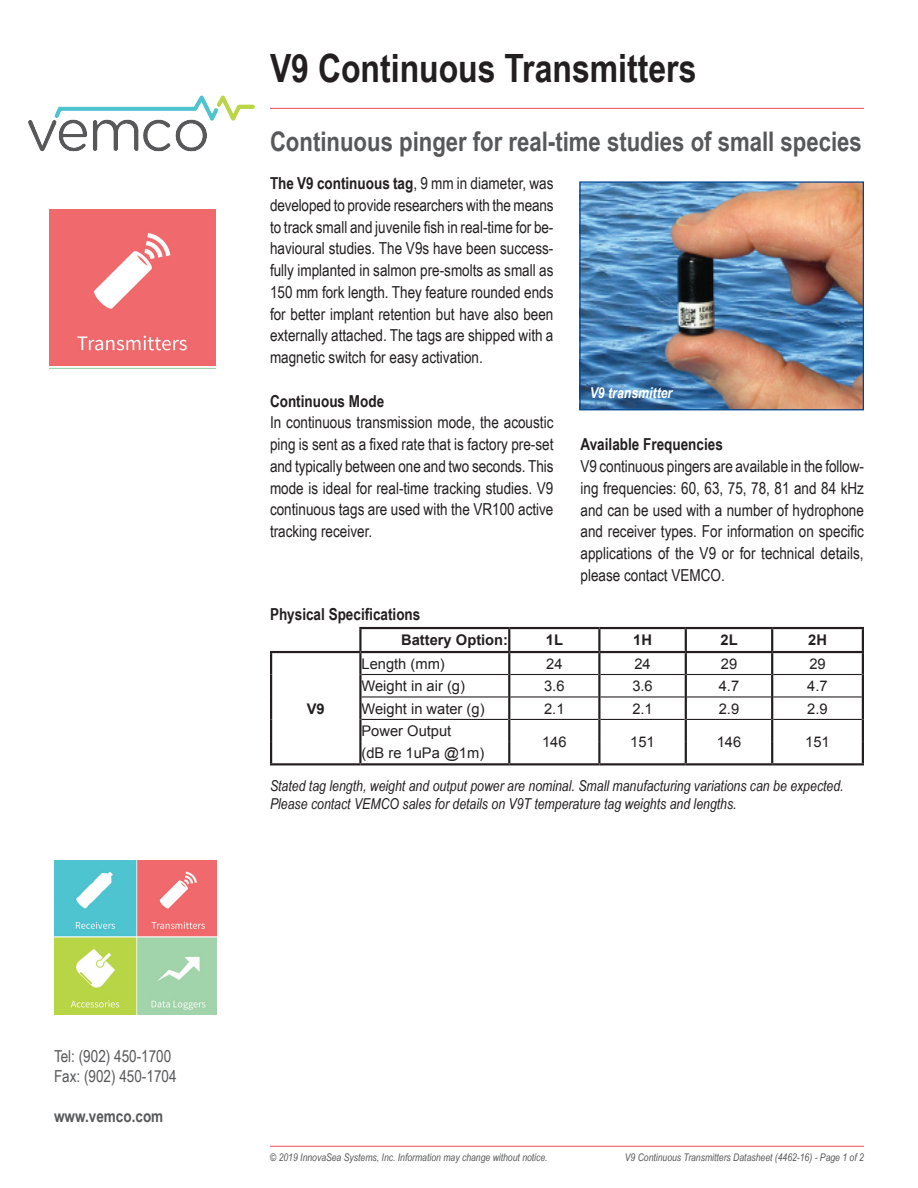
<style>
.page{position:relative;width:918px;height:1188px;background:#fff}
.page>*{position:absolute;margin:0;border:0;box-sizing:border-box;transform-origin:0 0}
.t1{font:700 39px "Arial Narrow";color:#231f20}
.t2{font:700 27px "Arial Narrow";color:#57585a}
.t3{font:16.5px/21.8px "Arial Narrow";color:#231f20;text-align:justify}
.t4{font:700 16.5px "Arial Narrow";color:#231f20}
.t5{font:16.5px/19.8px "Arial Narrow";color:#57585a}
.t6{font:700 16.5px "Arial Narrow";color:#57585a}
.t7{font:italic 15px/18px "Arial Narrow";color:#231f20}
.t8{font:italic 700 15px "Arial Narrow";color:#fff}
.t9{font:14.7px "Arial";color:#231f20}
.t10{font:700 14.7px "Arial";color:#231f20}
.t11{font:italic 10.5px "Arial Narrow";color:#57585a}
.s1{font-weight:700}
</style>
<div class="page">
<img style="left:581px;top:183px;width:281px;height:225px">
<div style="left:579px;top:181px;width:285px;height:229px;border:1px solid #02448d"></div>
<hr style="left:359px;top:629px;width:3px;height:22px;background:#231f20">
<hr style="left:359px;top:627px;width:150px;height:2px;background:#231f20">
<hr style="left:509px;top:627px;width:90px;height:2px;background:#231f20">
<hr style="left:599px;top:627px;width:87px;height:2px;background:#231f20">
<hr style="left:686px;top:627px;width:86px;height:2px;background:#231f20">
<hr style="left:772px;top:627px;width:92px;height:2px;background:#231f20">
<hr style="left:508px;top:629px;width:2px;height:22px;background:#231f20">
<hr style="left:598px;top:629px;width:3px;height:22px;background:#231f20">
<hr style="left:685px;top:629px;width:2px;height:22px;background:#231f20">
<hr style="left:771px;top:629px;width:2px;height:22px;background:#231f20">
<hr style="left:862px;top:629px;width:2px;height:22px;background:#231f20">
<hr style="left:270px;top:651px;width:90px;height:2px;background:#231f20">
<hr style="left:360px;top:651px;width:149px;height:2px;background:#231f20">
<hr style="left:509px;top:651px;width:90px;height:2px;background:#231f20">
<hr style="left:599px;top:651px;width:87px;height:2px;background:#231f20">
<hr style="left:686px;top:651px;width:86px;height:2px;background:#231f20">
<hr style="left:772px;top:651px;width:92px;height:2px;background:#231f20">
<hr style="left:362px;top:674px;width:146px;height:1px;background:#231f20">
<hr style="left:510px;top:674px;width:88px;height:1px;background:#231f20">
<hr style="left:601px;top:674px;width:84px;height:1px;background:#231f20">
<hr style="left:687px;top:674px;width:84px;height:1px;background:#231f20">
<hr style="left:773px;top:674px;width:89px;height:1px;background:#231f20">
<hr style="left:362px;top:696px;width:146px;height:2px;background:#231f20">
<hr style="left:510px;top:696px;width:88px;height:2px;background:#231f20">
<hr style="left:601px;top:696px;width:84px;height:2px;background:#231f20">
<hr style="left:687px;top:696px;width:84px;height:2px;background:#231f20">
<hr style="left:773px;top:696px;width:89px;height:2px;background:#231f20">
<hr style="left:362px;top:719px;width:146px;height:1px;background:#231f20">
<hr style="left:510px;top:719px;width:88px;height:1px;background:#231f20">
<hr style="left:601px;top:719px;width:84px;height:1px;background:#231f20">
<hr style="left:687px;top:719px;width:84px;height:1px;background:#231f20">
<hr style="left:773px;top:719px;width:89px;height:1px;background:#231f20">
<hr style="left:270px;top:763px;width:90px;height:2px;background:#231f20">
<hr style="left:360px;top:763px;width:149px;height:2px;background:#231f20">
<hr style="left:509px;top:763px;width:90px;height:2px;background:#231f20">
<hr style="left:599px;top:763px;width:87px;height:2px;background:#231f20">
<hr style="left:686px;top:763px;width:86px;height:2px;background:#231f20">
<hr style="left:772px;top:763px;width:92px;height:2px;background:#231f20">
<hr style="left:270px;top:653px;width:2px;height:22px;background:#231f20">
<hr style="left:270px;top:675px;width:2px;height:22px;background:#231f20">
<hr style="left:270px;top:697px;width:2px;height:22px;background:#231f20">
<hr style="left:270px;top:719px;width:2px;height:23px;background:#231f20">
<hr style="left:270px;top:742px;width:2px;height:21px;background:#231f20">
<hr style="left:359px;top:653px;width:3px;height:22px;background:#231f20">
<hr style="left:508px;top:653px;width:2px;height:22px;background:#231f20">
<hr style="left:598px;top:653px;width:3px;height:22px;background:#231f20">
<hr style="left:685px;top:653px;width:2px;height:22px;background:#231f20">
<hr style="left:771px;top:653px;width:2px;height:22px;background:#231f20">
<hr style="left:862px;top:653px;width:2px;height:22px;background:#231f20">
<hr style="left:359px;top:675px;width:3px;height:22px;background:#231f20">
<hr style="left:508px;top:675px;width:2px;height:22px;background:#231f20">
<hr style="left:598px;top:675px;width:3px;height:22px;background:#231f20">
<hr style="left:685px;top:675px;width:2px;height:22px;background:#231f20">
<hr style="left:771px;top:675px;width:2px;height:22px;background:#231f20">
<hr style="left:862px;top:675px;width:2px;height:22px;background:#231f20">
<hr style="left:359px;top:697px;width:3px;height:22px;background:#231f20">
<hr style="left:508px;top:697px;width:2px;height:22px;background:#231f20">
<hr style="left:598px;top:697px;width:3px;height:22px;background:#231f20">
<hr style="left:685px;top:697px;width:2px;height:22px;background:#231f20">
<hr style="left:771px;top:697px;width:2px;height:22px;background:#231f20">
<hr style="left:862px;top:697px;width:2px;height:22px;background:#231f20">
<hr style="left:359px;top:719px;width:3px;height:23px;background:#231f20">
<hr style="left:508px;top:719px;width:2px;height:23px;background:#231f20">
<hr style="left:598px;top:719px;width:3px;height:23px;background:#231f20">
<hr style="left:685px;top:719px;width:2px;height:23px;background:#231f20">
<hr style="left:771px;top:719px;width:2px;height:23px;background:#231f20">
<hr style="left:862px;top:719px;width:2px;height:23px;background:#231f20">
<hr style="left:359px;top:742px;width:3px;height:21px;background:#231f20">
<hr style="left:508px;top:742px;width:2px;height:21px;background:#231f20">
<hr style="left:598px;top:742px;width:3px;height:21px;background:#231f20">
<hr style="left:685px;top:742px;width:2px;height:21px;background:#231f20">
<hr style="left:771px;top:742px;width:2px;height:21px;background:#231f20">
<hr style="left:862px;top:742px;width:2px;height:21px;background:#231f20">
<hr style="left:270px;top:1146px;width:594px;height:1px;background:#ef4b5e">
<img style="left:49px;top:210px;width:167px;height:158px">
<hr style="left:270px;top:108px;width:594px;height:1px;background:#ef4b5e">
<img style="left:28px;top:95px;width:227px;height:57px">
<img style="left:54px;top:861px;width:163px;height:153px">
<h1 class="t1" style="left:270px;top:39px;width:428px">V9 Continuous Transmitters</h1>
<h2 class="t2" style="left:270px;top:121px;width:593px">Continuous pinger for real-time studies of small species</h2>
<p class="t3" style="left:270px;top:172px;width:285px"><span class="s1">The V9 continuous tag</span>, 9 mm in diameter, was developed to provide researchers with the means to track small and juvenile fish in real-time for be&shy;havioural studies. The V9s have been success&shy;fully implanted in salmon pre-smolts as small as 150 mm fork length. They feature rounded ends for better implant retention but have also been externally attached. The tags are shipped with a magnetic switch for easy activation.</p>
<p class="t4" style="left:270px;top:388px;width:116px">Continuous Mode</p>
<p class="t3" style="left:270px;top:411px;width:285px">In continuous transmission mode, the acoustic ping is sent as a fixed rate that is factory pre-set and typically between one and two seconds. This mode is ideal for real-time tracking studies. V9 continuous tags are used with the VR100 active tracking receiver.</p>
<p class="t8" style="left:590px;top:381px;width:84px">V9 transmitter</p>
<p class="t4" style="left:580px;top:432px;width:144px">Available Frequencies</p>
<p class="t3" style="left:580px;top:455px;width:285px">V9 continuous pingers are available in the follow&shy;ing frequencies: 60, 63, 75, 78, 81 and 84 kHz and can be used with a number of hydrophone and receiver types. For information on specific applications of the V9 or for technical details, please contact VEMCO.</p>
<p class="t4" style="left:270px;top:601px;width:152px">Physical Specifications</p>
<p class="t10" style="left:307px;top:699px;width:19px">V9</p>
<p class="t10" style="left:401px;top:630px;width:109px">Battery Option:</p>
<p class="t10" style="left:546px;top:630px;width:19px">1L</p>
<p class="t10" style="left:633px;top:630px;width:20px">1H</p>
<p class="t10" style="left:721px;top:630px;width:19px">2L</p>
<p class="t10" style="left:808px;top:630px;width:20px">2H</p>
<p class="t9" style="left:362px;top:654px;width:85px">Length (mm)</p>
<p class="t9" style="left:546px;top:654px;width:18px">24</p>
<p class="t9" style="left:634px;top:654px;width:18px">24</p>
<p class="t9" style="left:721px;top:654px;width:18px">29</p>
<p class="t9" style="left:809px;top:654px;width:18px">29</p>
<p class="t9" style="left:362px;top:676px;width:105px">Weight in air (g)</p>
<p class="t9" style="left:544px;top:676px;width:22px">3.6</p>
<p class="t9" style="left:632px;top:676px;width:22px">3.6</p>
<p class="t9" style="left:719px;top:676px;width:22px">4.7</p>
<p class="t9" style="left:807px;top:676px;width:22px">4.7</p>
<p class="t9" style="left:361px;top:699px;width:125px">Weight in water (g)</p>
<p class="t9" style="left:544px;top:699px;width:22px">2.1</p>
<p class="t9" style="left:632px;top:699px;width:22px">2.1</p>
<p class="t9" style="left:719px;top:699px;width:22px">2.9</p>
<p class="t9" style="left:807px;top:699px;width:22px">2.9</p>
<p class="t9" style="left:361px;top:721px;width:91px">Power Output</p>
<p class="t9" style="left:542px;top:732px;width:26px">146</p>
<p class="t9" style="left:630px;top:732px;width:26px">151</p>
<p class="t9" style="left:717px;top:732px;width:26px">146</p>
<p class="t9" style="left:805px;top:732px;width:26px">151</p>
<p class="t9" style="left:361px;top:744px;width:124px">(dB re 1uPa @1m)</p>
<p class="t7" style="left:270px;top:777px;width:575px">Stated tag length, weight and output power are nominal. Small manufacturing variations can be expected.<br>Please contact VEMCO sales for details on V9T temperature tag weights and lengths.</p>
<p class="t5" style="left:54px;top:1046px;width:124px">Tel: (902) 450-1700<br>Fax: (902) 450-1704</p>
<p class="t6" style="left:54px;top:1103px;width:111px">www.vemco.com</p>
<p class="t11" style="left:270px;top:1150px;width:279px">© 2019 InnovaSea Systems, Inc. Information may change without notice.</p>
<p class="t11" style="left:625px;top:1150px;width:241px">V9 Continuous Transmitters Datasheet (4462-16) - Page 1 of 2</p>
</div>
